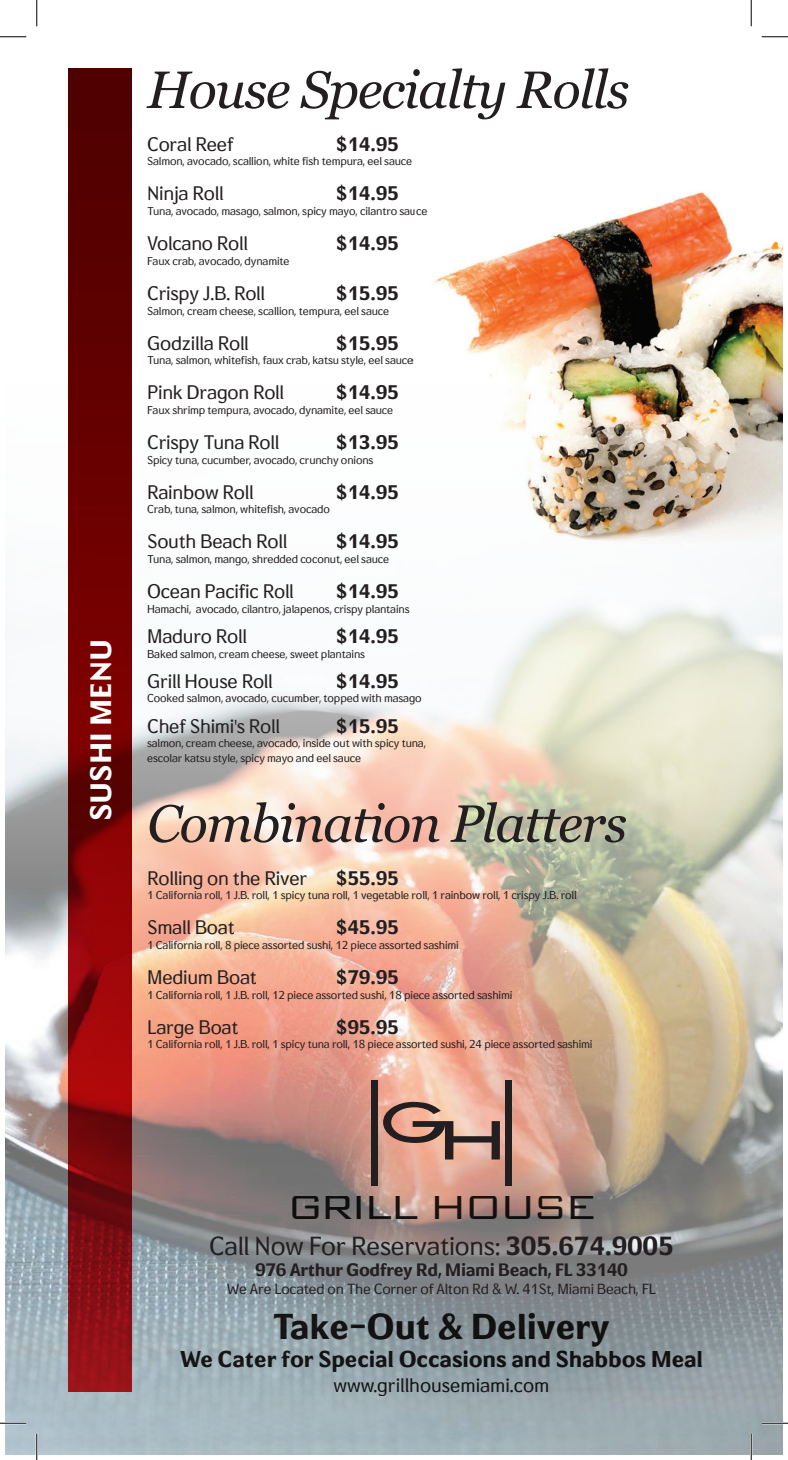
<style>
.page{position:relative;width:788px;height:1460px;background:#fff}
.page>*{position:absolute;margin:0;border:0;box-sizing:border-box;transform-origin:0 0}
.t1{font:italic 52.5px "Georgia";letter-spacing:-.025em;color:#231f20}
.t2{font:300 45.15px "Bank Gothic BT";letter-spacing:-.075em;color:#231f20}
.t3{font:38.5px "E Riflex B";letter-spacing:-.01em;color:#231f20}
.t4{font:31.5px "E Riflex B";color:#fff}
.t5{font:28px "E Riflex R";letter-spacing:-.01em;color:#231f20}
.t6{font:24.5px "E Riflex B";letter-spacing:-.01em;color:#231f20}
.t7{font:21px "E Riflex R";letter-spacing:-.01em;color:#231f20}
.t8{font:21px "E Riflex B";letter-spacing:-.01em;color:#231f20}
.t9{font:19.25px "E Riflex B";letter-spacing:-.025em;color:#231f20}
.t10{font:15.75px "E Riflex R";letter-spacing:-.01em;color:#231f20}
.t11{font:12.25px/14.7px "E Riflex R";letter-spacing:-.01em;color:#231f20}
.s1{font-family:"E Riflex B"}
</style>
<div class="page">
<img style="left:5px;top:384px;width:777px;height:641px">
<svg style="left:5px;top:1025px;width:777px;height:429px;background:#a69d9a"></svg>
<svg style="left:68px;top:68px;width:63px;height:1323px;background:#740405"></svg>
<img style="left:413px;top:192px;width:369px;height:389px">
<div style="left:371px;top:1080px;width:7px;height:105px;background:#231f20"></div>
<div style="left:505px;top:1080px;width:6px;height:105px;background:#231f20"></div>
<svg style="left:383px;top:1102px;width:117px;height:57px;background:#b58c7d"></svg>
<hr style="left:0;top:1422px;width:26px;height:2px;background:#fff">
<hr style="left:761px;top:1422px;width:26px;height:2px;background:#fff">
<hr style="left:36px;top:1433px;width:2px;height:27px;background:#fff">
<hr style="left:750px;top:1433px;width:2px;height:27px;background:#fff">
<svg style="left:0;top:36px;width:26px;height:1px"></svg>
<svg style="left:761px;top:36px;width:26px;height:1px"></svg>
<svg style="left:0;top:1422px;width:26px;height:1px"></svg>
<svg style="left:761px;top:1422px;width:26px;height:1px"></svg>
<svg style="left:36px;top:0;width:1px;height:26px"></svg>
<svg style="left:36px;top:1433px;width:1px;height:27px"></svg>
<svg style="left:750px;top:0;width:1px;height:26px"></svg>
<svg style="left:750px;top:1433px;width:1px;height:27px"></svg>
<h3 class="t4" style="left:79px;top:821px;width:184px;rotate:-90deg">Sushi Menu</h3>
<h1 class="t1" style="left:147px;top:57px;width:483px">House Specialty Rolls</h1>
<h3 class="t8" style="left:336px;top:129px;width:64px">$14.95</h3>
<h3 class="t7" style="left:147px;top:129px;width:88px">Coral Reef</h3>
<p class="t11" style="left:147px;top:154px;width:266px">Salmon, avocado, scallion, white fish tempura, eel sauce</p>
<h3 class="t8" style="left:336px;top:179px;width:64px">$14.95</h3>
<h3 class="t7" style="left:147px;top:179px;width:78px">Ninja Roll</h3>
<p class="t11" style="left:147px;top:203px;width:282px">Tuna, avocado, masago, salmon, spicy mayo, cilantro sauce</p>
<h3 class="t8" style="left:336px;top:228px;width:64px">$14.95</h3>
<h3 class="t7" style="left:147px;top:228px;width:102px">Volcano Roll</h3>
<p class="t11" style="left:147px;top:253px;width:144px">Faux crab, avocado, dynamite</p>
<h3 class="t8" style="left:336px;top:278px;width:64px">$15.95</h3>
<h3 class="t7" style="left:147px;top:278px;width:119px">Crispy .B. J Roll</h3>
<p class="t11" style="left:147px;top:303px;width:243px">Salmon, cream cheese, scallion, tempura, eel sauce</p>
<h3 class="t8" style="left:336px;top:328px;width:64px">$15.95</h3>
<h3 class="t7" style="left:147px;top:328px;width:103px">Godzilla Roll</h3>
<p class="t11" style="left:147px;top:352px;width:267px">Tuna, salmon, whitefish, faux crab, katsu style, eel sauce</p>
<h3 class="t8" style="left:336px;top:377px;width:64px">$14.95</h3>
<h3 class="t7" style="left:147px;top:377px;width:138px">Pink Dragon Roll</h3>
<p class="t11" style="left:147px;top:402px;width:248px">Faux shrimp tempura, avocado, dynamite, eel sauce</p>
<h3 class="t8" style="left:336px;top:427px;width:64px">$13.95</h3>
<h3 class="t7" style="left:147px;top:427px;width:134px">Crispy Tuna Roll</h3>
<p class="t11" style="left:147px;top:452px;width:228px">Spicy tuna, cucumber, avocado, crunchy onions</p>
<h3 class="t8" style="left:336px;top:477px;width:64px">$14.95</h3>
<h3 class="t7" style="left:147px;top:477px;width:108px">Rainbow Roll</h3>
<p class="t11" style="left:147px;top:502px;width:184px">Crab, tuna, salmon, whitefish, avocado</p>
<h3 class="t8" style="left:336px;top:526px;width:64px">$14.95</h3>
<h3 class="t7" style="left:147px;top:526px;width:142px">South Beach Roll</h3>
<p class="t11" style="left:147px;top:551px;width:244px">Tuna, salmon, mango, shredded coconut, eel sauce</p>
<h3 class="t8" style="left:336px;top:576px;width:64px">$14.95</h3>
<h3 class="t7" style="left:147px;top:576px;width:148px">Ocean Pacific Roll</h3>
<p class="t11" style="left:147px;top:601px;width:264px">Hamachi, avocado, cilantro, jalapenos, crispy plantains</p>
<h3 class="t8" style="left:336px;top:621px;width:64px">$14.95</h3>
<h3 class="t7" style="left:147px;top:621px;width:101px">Maduro Roll</h3>
<p class="t11" style="left:147px;top:646px;width:219px">Baked salmon, cream cheese, sweet plantains</p>
<h3 class="t8" style="left:336px;top:666px;width:64px">$14.95</h3>
<h3 class="t7" style="left:147px;top:666px;width:127px">Grill House Roll</h3>
<p class="t11" style="left:147px;top:691px;width:276px">Cooked salmon, avocado, cucumber, topped with masago</p>
<h3 class="t8" style="left:336px;top:711px;width:64px">$15.95</h3>
<h3 class="t7" style="left:147px;top:711px;width:134px">Chef Shimis’ Roll</h3>
<p class="t11" style="left:147px;top:735px;width:280px">salmon, cream cheese, avocado, inside out with spicy tuna, escolar katsu style, spicy mayo and eel sauce</p>
<h1 class="t1" style="left:147px;top:790px;width:481px">Combination Platters</h1>
<h3 class="t8" style="left:336px;top:862px;width:64px">$55.95</h3>
<h3 class="t7" style="left:147px;top:862px;width:162px">Rolling on the River</h3>
<p class="t11" style="left:147px;top:887px;width:431px">1 California roll .B. J1, roll 1, spicy tuna roll 1, vegetable roll 1, rainbow roll 1, crispy .B. J roll</p>
<h3 class="t8" style="left:336px;top:912px;width:64px">$45.95</h3>
<h3 class="t7" style="left:147px;top:912px;width:89px">Small Boat</h3>
<p class="t11" style="left:147px;top:937px;width:313px">1 California roll 8, piece assorted sushi, 12 piece assorted sashimi</p>
<h3 class="t8" style="left:336px;top:962px;width:64px">$79.95</h3>
<h3 class="t7" style="left:147px;top:962px;width:111px">Medium Boat</h3>
<p class="t11" style="left:147px;top:987px;width:366px">1 California roll .B. J1, roll, 12 piece assorted sushi, 18 piece assorted sashimi</p>
<h3 class="t8" style="left:336px;top:1012px;width:64px">$95.95</h3>
<h3 class="t7" style="left:147px;top:1012px;width:93px">Large Boat</h3>
<p class="t11" style="left:147px;top:1036px;width:447px">1 California roll .B. J1, roll 1, spicy tuna roll, 18 piece assorted sushi, 24 piece assorted sashimi</p>
<h2 class="t2" style="left:286px;top:1183px;width:311px">GRILL HOUSE</h2>
<h3 class="t5" style="left:209px;top:1225px;width:466px">Call Now For Reservations: <span class="s1">305.674.9005</span></h3>
<h3 class="t9" style="left:255px;top:1255px;width:374px">976 Arthur Godfrey Rd, Miami Beach, FL 33140</h3>
<p class="t10" style="left:227px;top:1278px;width:430px">We Are Located on The Corner of Alton Rd &amp; W. 41St, Miami Beach, FL</p>
<h3 class="t3" style="left:273px;top:1298px;width:338px">Take-Out &amp; Delivery</h3>
<h3 class="t6" style="left:179px;top:1341px;width:525px">We Cater for Special Occasions and Shabbos Meal</h3>
<h3 class="t7" style="left:333px;top:1369px;width:217px">www.grillhousemiami.com</h3>
</div>
